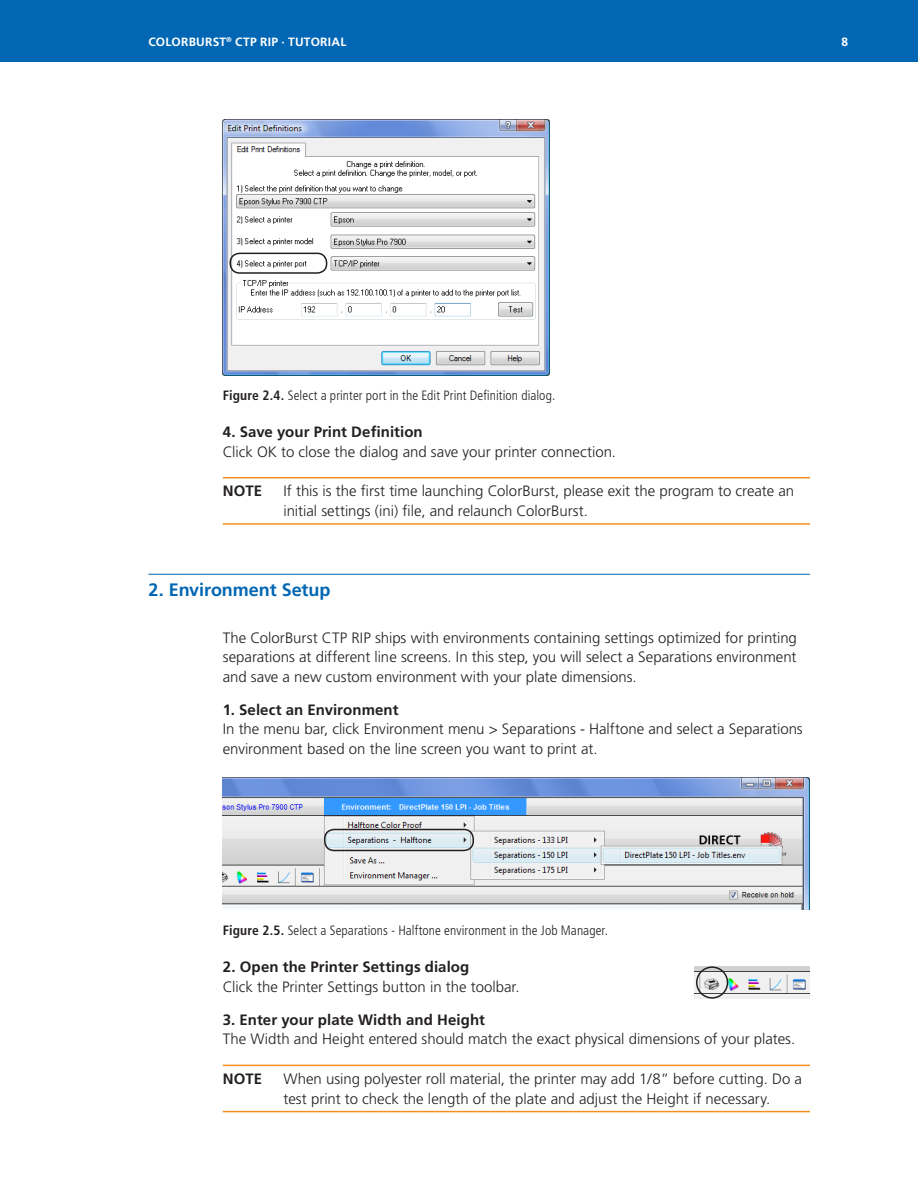
<style>
.page{position:relative;width:918px;height:1188px;background:#fff}
.page>*{position:absolute;margin:0;border:0;box-sizing:border-box;transform-origin:0 0}
.t1{font:700 18px "Frutiger";letter-spacing:-.005em;color:#0166b3}
.t2{font:300 15px/19.5px "Frutiger";color:#231f20}
.t3{font:700 15px "Frutiger";letter-spacing:.005em;color:#231f20}
.t4{font:300 condensed 13.5px "Frutiger";letter-spacing:.005em;color:#231f20}
.t5{font:700 12px "Frutiger";letter-spacing:.02em;color:#fff}
.s1{font-weight:700}
</style>
<div class="page">
<div style="left:0;top:0;width:918px;height:61px;background:#0166b3"></div>
<hr style="left:223px;top:477px;width:587px;height:1px;background:#f68e1e">
<hr style="left:223px;top:523px;width:587px;height:2px;background:#f68e1e">
<hr style="left:148px;top:574px;width:662px;height:1px;background:#0166b3">
<hr style="left:223px;top:1065px;width:587px;height:1px;background:#f68e1e">
<hr style="left:223px;top:1111px;width:587px;height:1px;background:#f68e1e">
<img style="left:223px;top:120px;width:326px;height:255px">
<div style="left:230px;top:253px;width:97px;height:21px;border:2px solid #231f20;border-radius:9px"></div>
<img style="left:223px;top:778px;width:587px;height:131px">
<div style="left:324px;top:829px;width:150px;height:22px;border:2px solid #231f20;border-radius:9px"></div>
<img style="left:694px;top:967px;width:116px;height:32px">
<div style="left:696px;top:966px;width:32px;height:33px;border:2px solid #231f20;border-radius:50%"></div>
<p class="t5" style="left:148px;top:35px;width:154px">COLORBURST<sup>®</sup> CTP RIP · Tutorial</p>
<p class="t5" style="left:842px;top:35px;width:8px">8</p>
<p class="t4" style="left:223px;top:388px;width:334px"><span class="s1">Figure 2.4.</span> Select a printer port in the Edit Print Definition dialog.</p>
<p class="t3" style="left:223px;top:423px;width:202px">4. Save your Print Definition</p>
<p class="t2" style="left:223px;top:442px;width:395px">Click OK to close the dialog and save your printer connection.</p>
<p class="t3" style="left:223px;top:482px;width:41px">NOTE</p>
<p class="t2" style="left:284px;top:482px;width:512px">If this is the first time launching ColorBurst, please exit the program to create an initial settings (ini) file, and relaunch ColorBurst.</p>
<p class="t1" style="left:148px;top:579px;width:183px">2. Environment Setup</p>
<p class="t2" style="left:223px;top:628px;width:576px;text-align:justify">The ColorBurst CTP RIP ships with environments containing settings optimized for printing separations at different line screens. In this step, you will select a Separations environment and save a new custom environment with your plate dimensions.</p>
<p class="t3" style="left:223px;top:701px;width:177px">1. Select an Environment</p>
<p class="t2" style="left:223px;top:720px;width:582px">In the menu bar, click Environment menu &gt; Separations - Halftone and select a Separations environment based on the line screen you want to print at.</p>
<p class="t4" style="left:223px;top:923px;width:387px"><span class="s1">Figure 2.5.</span> Select a Separations - Halftone environment in the Job Manager.</p>
<p class="t3" style="left:223px;top:958px;width:248px">2. Open the Printer Settings dialog</p>
<p class="t2" style="left:223px;top:977px;width:298px">Click the Printer Settings button in the toolbar.</p>
<p class="t3" style="left:223px;top:1011px;width:264px">3. Enter your plate Width and Height</p>
<p class="t2" style="left:223px;top:1030px;width:574px">The Width and Height entered should match the exact physical dimensions of your plates.</p>
<p class="t3" style="left:223px;top:1070px;width:41px">NOTE</p>
<p class="t2" style="left:284px;top:1069px;width:520px">When using polyester roll material, the printer may add 1/8” before cutting. Do a test print to check the length of the plate and adjust the Height if necessary.</p>
</div>
